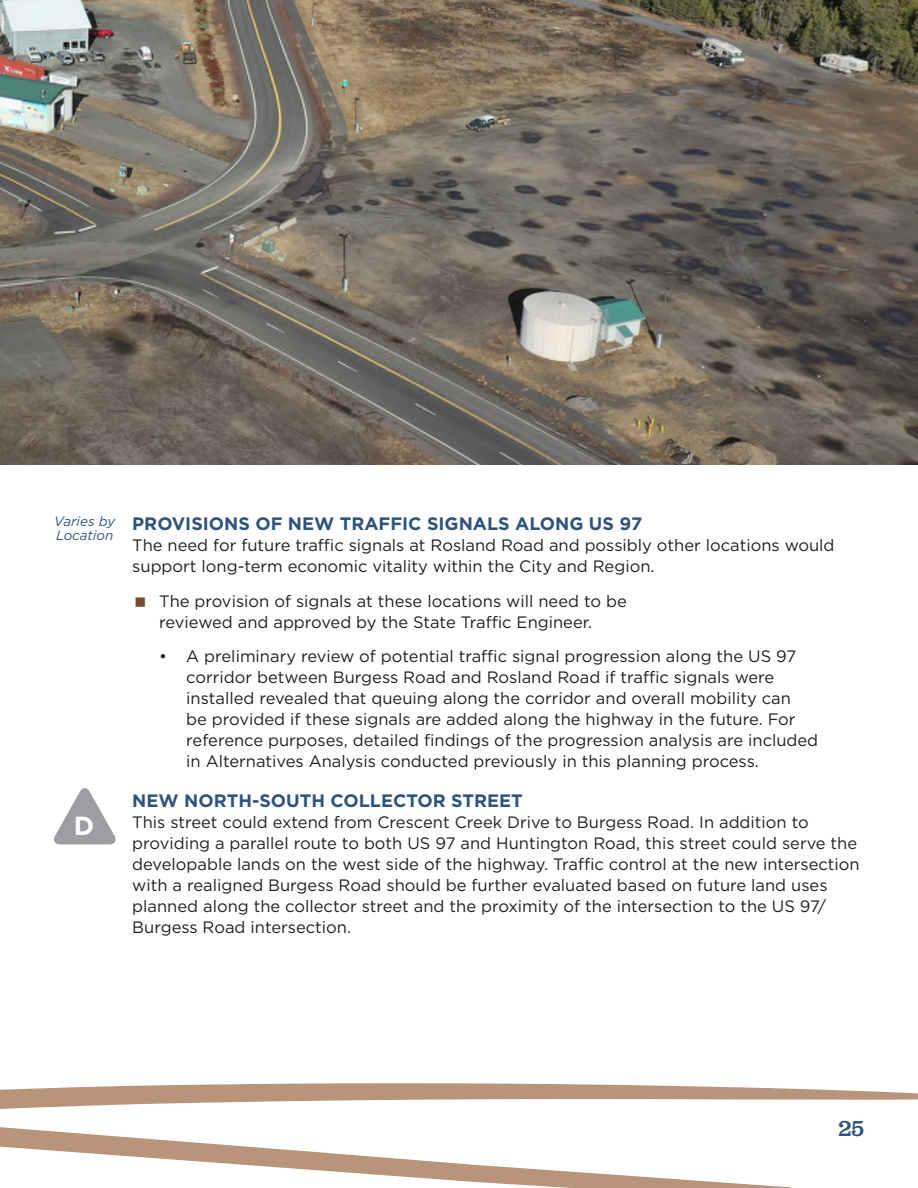
<style>
.page{position:relative;width:918px;height:1188px;background:#fff}
.page>*{position:absolute;margin:0;border:0;box-sizing:border-box;transform-origin:0 0}
.t1{font:700 26.1px "Gotham";color:#fff}
.t2{font:500 22.5px "Jubilat";color:#2e547d}
.Heading_4{font:700 18px "Gotham";color:#2e547d}
.t3{font:16.5px/21px "Gotham";color:#231f20}
.t4{font:italic 13.5px/13.5px "Gotham";color:#2e547d}
</style>
<div class="page">
<img style="left:0;top:0;width:918px;height:464px">
<svg style="left:54px;top:788px;width:62px;height:56px"></svg>
<svg style="left:0;top:1083px;width:918px;height:105px"></svg>
<p class="t4" style="left:54px;top:515px;width:62px">Varies by<br>Location</p>
<p class="t1" style="left:74px;top:808px;width:22px">D</p>
<p class="Heading_4" style="left:132px;top:512px;width:511px">PROVISIONS OF NEW TRAFFIC SIGNALS ALONG US 97</p>
<p class="t3" style="left:132px;top:534px;width:704px">The need for future traffic signals at Rosland Road and possibly other locations would support long-term economic vitality within the City and Region.</p>
<p class="t3" style="left:159px;top:590px;width:469px">The provision of signals at these locations will need to be reviewed and approved by the State Traffic Engineer.</p>
<p class="t3" style="left:186px;top:645px;width:633px;text-indent:-27px">• A preliminary review of potential traffic signal progression along the US 97 corridor between Burgess Road and Rosland Road if traffic signals were installed revealed that queuing along the corridor and overall mobility can<br>be provided if these signals are added along the highway in the future. For reference purposes, detailed findings of the progression analysis are included in Alternatives Analysis conducted previously in this planning process.</p>
<p class="Heading_4" style="left:132px;top:789px;width:392px">NEW NORTH-SOUTH COLLECTOR STREET</p>
<p class="t3" style="left:132px;top:811px;width:729px">This street could extend from Crescent Creek Drive to Burgess Road. In addition to providing a parallel route to both US 97 and Huntington Road, this street could serve the developable lands on the west side of the highway. Traffic control at the new intersection with a realigned Burgess Road should be further evaluated based on future land uses planned along the collector street and the proximity of the intersection to the US 97/ Burgess Road intersection.</p>
<h2 class="t2" style="left:839px;top:1114px;width:27px">25</h2>
</div>
